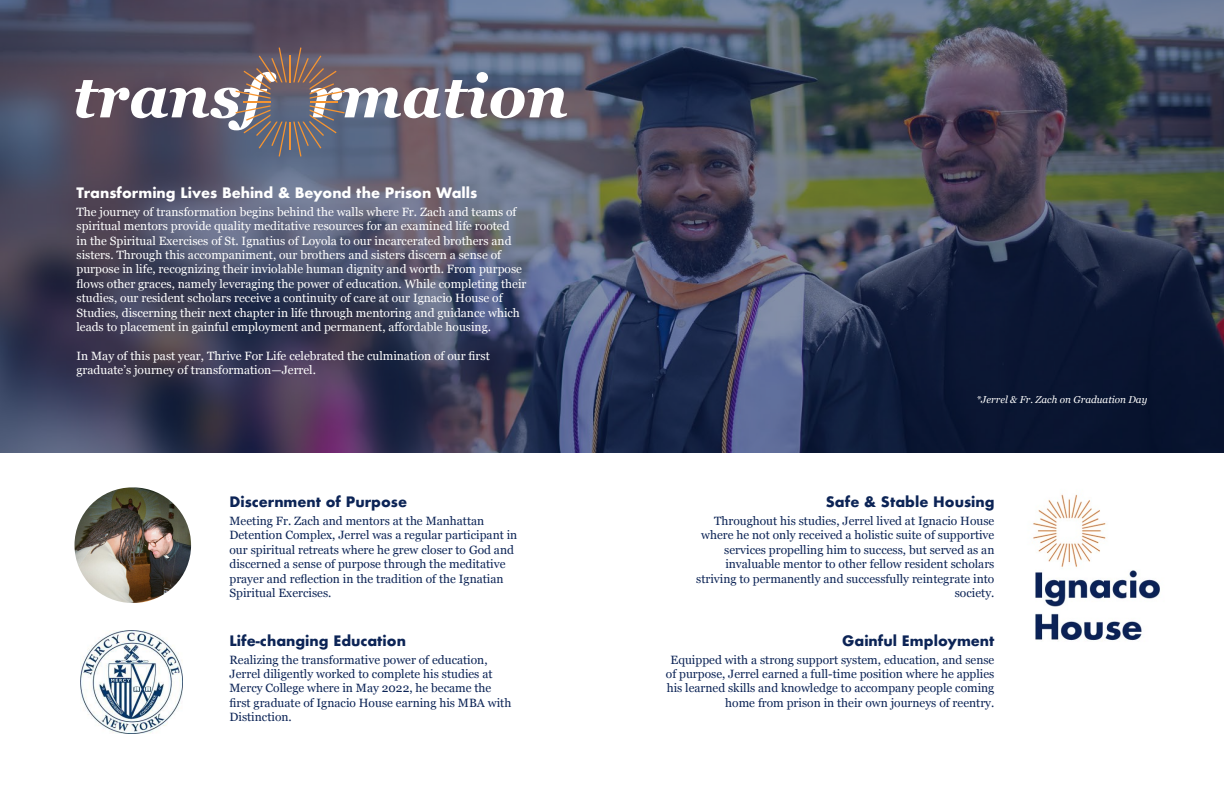
<style>
.page{position:relative;width:1224px;height:792px;background:#fff}
.page>*{position:absolute;margin:0;border:0;box-sizing:border-box;transform-origin:0 0}
.t1{font:italic 700 60px "Georgia";color:#fff}
.t2{font:700 14px "Futura";color:#0c2456}
.t3{font:700 14px "Futura";color:#fff}
.t4{font:12px/14.4px "Georgia";color:#0c2456}
.t5{font:12px/14.4px "Georgia";color:#fff}
.t6{font:italic 10px "Georgia";color:#fff}
</style>
<div class="page">
<img style="left:0;top:0;width:1224px;height:452px">
<hr style="left:243px;top:101px;width:27px;height:2px;background:#f59431">
<hr style="left:310px;top:101px;width:27px;height:2px;background:#f59431">
<hr style="left:289px;top:122px;width:2px;height:27px;background:#f59431">
<hr style="left:289px;top:55px;width:2px;height:27px;background:#f59431">
<svg style="left:236px;top:47px;width:51px;height:52px;background:#705f63"></svg>
<svg style="left:293px;top:105px;width:52px;height:52px;background:#676b7a"></svg>
<svg style="left:236px;top:105px;width:51px;height:52px;background:#666977"></svg>
<svg style="left:293px;top:47px;width:52px;height:52px;background:#756366"></svg>
<img style="left:74px;top:487px;width:117px;height:116px;border-radius:58px">
<img style="left:80px;top:631px;width:102px;height:102px">
<img style="left:1033px;top:494px;width:127px;height:147px">
<h1 class="t1" style="left:72px;top:52px;width:497px">transf rmation</h1>
<p class="t3" style="left:76px;top:182px;width:402px">Transforming Lives Behind &amp; Beyond the Prison Walls</p>
<p class="t5" style="left:76px;top:204px;width:451px">The journey of transformation begins behind the walls where Fr. Zach and teams of spiritual mentors provide quality meditative resources for an examined life rooted<br>in the Spiritual Exercises of St. Ignatius of Loyola to our incarcerated brothers and sisters. Through this accompaniment, our brothers and sisters discern a sense of purpose in life, recognizing their inviolable human dignity and worth. From purpose flows other graces, namely leveraging the power of education. While completing their studies, our resident scholars receive a continuity of care at our Ignacio House of Studies, discerning their next chapter in life through mentoring and guidance which leads to placement in gainful employment and permanent, affordable housing.</p>
<p class="t5" style="left:76px;top:348px;width:415px">In May of this past year, Thrive For Life celebrated the culmination of our first graduate’s journey of transformation—Jerrel.</p>
<p class="t2" style="left:230px;top:492px;width:179px">Discernment of Purpose</p>
<p class="t4" style="left:230px;top:513px;width:289px">Meeting Fr. Zach and mentors at the Manhattan Detention Complex, Jerrel was a regular participant in our spiritual retreats where he grew closer to God and discerned a sense of purpose through the meditative prayer and reflection in the tradition of the Ignatian Spiritual Exercises.</p>
<p class="t2" style="left:230px;top:630px;width:178px">Life-changing Education</p>
<p class="t4" style="left:230px;top:652px;width:283px">Realizing the transformative power of education, Jerrel diligently worked to complete his studies at Mercy College where in May 2022, he became the first graduate of Ignacio House earning his MBA with Distinction.</p>
<p class="t6" style="left:976px;top:393px;width:172px">*Jerrel &amp; Fr. Zach on Graduation Day</p>
<p class="t2" style="left:826px;top:492px;width:170px">Safe &amp; Stable Housing</p>
<p class="t4" style="left:696px;top:513px;width:300px;text-align:right">Throughout his studies, Jerrel lived at Ignacio House where he not only received a holistic suite of supportive services propelling him to success, but served as an invaluable mentor to other fellow resident scholars striving to permanently and successfully reintegrate into society.</p>
<p class="t2" style="left:842px;top:630px;width:154px">Gainful Employment</p>
<p class="t4" style="left:666px;top:652px;width:330px;text-align:right">Equipped with a strong support system, education, and sense of purpose, Jerrel earned a full-time position where he applies his learned skills and knowledge to accompany people coming home from prison in their own journeys of reentry.</p>
</div>
